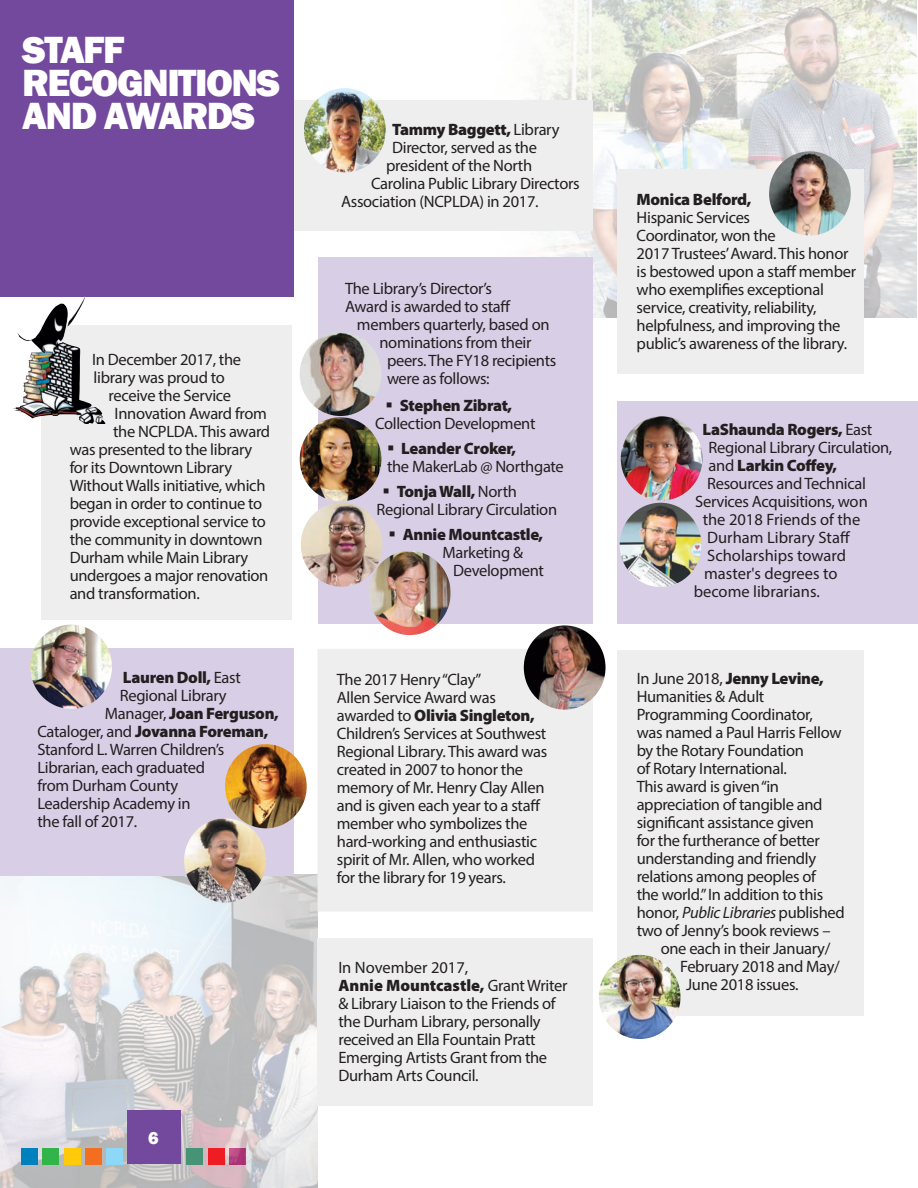
<style>
.page{position:relative;width:918px;height:1188px;background:#fff}
.page>*{position:absolute;margin:0;border:0;box-sizing:border-box;transform-origin:0 0}
.t1{font:800 39px "Franklin Gothic";letter-spacing:-.04em;color:#fff}
.t2{font:800 18px "Franklin Gothic";color:#fff}
.t3{font:16.5px/18px "Myriad Pro";letter-spacing:-.02em;color:#231f20}
.t4{font:900 16.5px "Myriad Pro";letter-spacing:-.02em;color:#231f20}
.t5{font:16.5px "Myriad Pro";color:#231f20}
.s1{font-weight:400}
.s2{font-weight:900}
.s3{font-style:italic}
</style>
<div class="page">
<img style="left:0;top:875px;width:318px;height:313px">
<img style="left:461px;top:0;width:456px;height:318px">
<hr style="left:917px;top:54px;width:1px;height:464px;background:#d2e3db">
<div style="left:275px;top:101px;width:318px;height:130px;background:#eeeeef"></div>
<div style="left:318px;top:257px;width:274px;height:366px;background:#d8cfe6"></div>
<div style="left:208px;top:1148px;width:16px;height:16px;background:#ee1d23"></div>
<div style="left:618px;top:401px;width:300px;height:223px;background:#d8cfe6"></div>
<div style="left:618px;top:650px;width:246px;height:365px;background:#eeeeef"></div>
<div style="left:318px;top:649px;width:275px;height:263px;background:#eeeeef"></div>
<div style="left:21px;top:1148px;width:17px;height:16px;background:#0080bc"></div>
<div style="left:187px;top:1148px;width:16px;height:16px;background:#479376"></div>
<div style="left:86px;top:1148px;width:16px;height:16px;background:#f36e21"></div>
<div style="left:107px;top:1148px;width:16px;height:16px;background:#8dd7f7"></div>
<div style="left:43px;top:1148px;width:16px;height:16px;background:#31b44a"></div>
<div style="left:65px;top:1148px;width:16px;height:16px;background:#feca0a"></div>
<div style="left:127px;top:1110px;width:54px;height:54px;background:#73499d"></div>
<hr style="left:917px;top:998px;width:1px;height:147px;background:#ee1d23">
<div style="left:0;top:0;width:294px;height:297px;background:#73499d"></div>
<div style="left:0;top:648px;width:294px;height:228px;background:#d8cfe6"></div>
<div style="left:318px;top:939px;width:275px;height:167px;background:#eeeeef"></div>
<div style="left:618px;top:169px;width:246px;height:205px;background:#eeeeef"></div>
<img style="left:369px;top:551px;width:82px;height:84px">
<img style="left:769px;top:151px;width:82px;height:85px">
<img style="left:524px;top:625px;width:82px;height:85px">
<img style="left:225px;top:744px;width:82px;height:84px">
<img style="left:184px;top:818px;width:82px;height:85px">
<img style="left:30px;top:625px;width:82px;height:84px">
<img style="left:599px;top:955px;width:82px;height:84px">
<img style="left:621px;top:416px;width:81px;height:85px">
<img style="left:620px;top:503px;width:81px;height:84px">
<img style="left:300px;top:332px;width:81px;height:169px">
<img style="left:301px;top:502px;width:82px;height:85px">
<img style="left:304px;top:88px;width:82px;height:84px">
<div style="left:41px;top:325px;width:251px;height:295px;background:#eeeeef"></div>
<img style="left:13px;top:297px;width:93px;height:127px">
<p class="t1" style="left:22px;top:25px;width:104px">STAFF</p>
<p class="t1" style="left:22px;top:58px;width:260px">RECOGNITIONS</p>
<p class="t1" style="left:22px;top:91px;width:235px">AND AWARDS</p>
<p class="t3" style="left:92px;top:350px;width:151px">In December 2017, the</p>
<p class="t3" style="left:94px;top:368px;width:133px">library was proud to</p>
<p class="t3" style="left:109px;top:386px;width:124px">receive the Service</p>
<p class="t3" style="left:115px;top:404px;width:154px">Innovation Award from</p>
<p class="t3" style="left:113px;top:422px;width:159px">the NCPLDA. This award</p>
<p class="t3" style="left:70px;top:440px;width:184px">was presented to the library</p>
<p class="t3" style="left:70px;top:458px;width:164px">for its Downtown Library</p>
<p class="t3" style="left:70px;top:476px;width:197px">Without Walls initiative, which</p>
<p class="t3" style="left:70px;top:494px;width:194px">began in order to continue to</p>
<p class="t3" style="left:70px;top:512px;width:198px">provide exceptional service to</p>
<p class="t3" style="left:70px;top:530px;width:194px">the community in downtown</p>
<p class="t3" style="left:70px;top:548px;width:180px">Durham while Main Library</p>
<p class="t3" style="left:70px;top:566px;width:200px">undergoes a major renovation</p>
<p class="t3" style="left:70px;top:584px;width:132px">and transformation.</p>
<p class="t4" style="left:123px;top:668px;width:119px">Lauren Doll, <span class="s1">East</span></p>
<p class="t3" style="left:120px;top:686px;width:108px">Regional Library</p>
<p class="t4" style="left:105px;top:704px;width:175px"><span class="s1">Manager,</span> Joan Ferguson,</p>
<p class="t4" style="left:37px;top:722px;width:233px"><span class="s1">Cataloger, and</span> Jovanna Foreman,</p>
<p class="t3" style="left:37px;top:740px;width:188px">Stanford L. Warren Children’s</p>
<p class="t3" style="left:37px;top:758px;width:169px">Librarian, each graduated</p>
<p class="t3" style="left:37px;top:776px;width:142px">from Durham County</p>
<p class="t3" style="left:37px;top:794px;width:155px">Leadership Academy in</p>
<p class="t3" style="left:37px;top:812px;width:101px">the fall of 2017.</p>
<p class="t2" style="left:148px;top:1126px;width:12px">6</p>
<p class="t4" style="left:392px;top:120px;width:169px">Tammy Baggett, <span class="s1">Library</span></p>
<p class="t3" style="left:392px;top:138px;width:146px">Director, served as the</p>
<p class="t3" style="left:386px;top:156px;width:148px">president of the North</p>
<p class="t3" style="left:371px;top:174px;width:210px">Carolina Public Library Directors</p>
<p class="t3" style="left:341px;top:192px;width:199px">Association (NCPLDA) in 2017.</p>
<p class="t3" style="left:345px;top:280px;width:149px">The Library’s Director’s</p>
<p class="t3" style="left:345px;top:298px;width:167px">Award is awarded to staff</p>
<p class="t3" style="left:357px;top:316px;width:194px">members quarterly, based on</p>
<p class="t3" style="left:380px;top:334px;width:154px">nominations from their</p>
<p class="t3" style="left:387px;top:352px;width:171px">peers. The FY18 recipients</p>
<p class="t3" style="left:387px;top:370px;width:104px">were as follows:</p>
<p class="t3" style="left:375px;top:397px;width:162px;text-indent:10px">▪ <span class="s2">Stephen Zibrat,<br></span>Collection Development</p>
<p class="t3" style="left:387px;top:439px;width:178px">▪ <span class="s2">Leander Croker,<br></span>the MakerLab @ Northgate</p>
<p class="t3" style="left:377px;top:482px;width:182px;text-indent:6px">▪ <span class="s2">Tonja Wall,</span> North<br>Regional Library Circulation</p>
<p class="t4" style="left:389px;top:525px;width:156px">▪ Annie Mountcastle,</p>
<p class="t3" style="left:443px;top:543px;width:82px">Marketing &amp;</p>
<p class="t3" style="left:453px;top:561px;width:92px">Development</p>
<p class="t3" style="left:337px;top:670px;width:212px">The 2017 Henry “Clay”<br>Allen Service Award was awarded to <span class="s2">Olivia Singleton,<br></span>Children’s Services at Southwest<br>Regional Library. This award was created in 2007 to honor the memory of Mr. Henry Clay Allen and is given each year to a staff member who symbolizes the hard-working and enthusiastic spirit of Mr. Allen, who worked for the library for 19 years.</p>
<p class="t3" style="left:338px;top:958px;width:231px">In November 2017,<br><span class="s2">Annie Mountcastle,</span> Grant Writer &amp; Library Liaison to the Friends of the Durham Library, personally received an Ella Fountain Pratt<br>Emerging Artists Grant from the<br>Durham Arts Council.</p>
<p class="t3" style="left:637px;top:190px;width:221px"><span class="s2">Monica Belford,<br></span>Hispanic Services<br>Coordinator, won the<br>2017 Trustees’ Award. This honor is bestowed upon a staff member who exemplifies exceptional service, creativity, reliability, helpfulness, and improving the public’s awareness of the library.</p>
<p class="t4" style="left:703px;top:420px;width:171px">LaShaunda Rogers, <span class="s1">East</span></p>
<p class="t3" style="left:709px;top:438px;width:185px">Regional Library Circulation,</p>
<p class="t4" style="left:709px;top:456px;width:130px"><span class="s1">and</span> Larkin Coffey,</p>
<p class="t3" style="left:707px;top:474px;width:160px">Resources and Technical</p>
<p class="t3" style="left:695px;top:492px;width:174px">Services Acquisitions, won</p>
<p class="t5" style="left:703px;top:509px;width:159px">the 2018 Friends of the</p>
<p class="t5" style="left:707px;top:527px;width:145px">Durham Library Staff</p>
<p class="t5" style="left:707px;top:545px;width:140px">Scholarships toward</p>
<p class="t5" style="left:704px;top:564px;width:135px">master's degrees to</p>
<p class="t5" style="left:694px;top:582px;width:128px">become librarians.</p>
<p class="t4" style="left:637px;top:669px;width:189px"><span class="s1">In June 2018,</span> Jenny Levine,</p>
<p class="t3" style="left:637px;top:687px;width:129px">Humanities &amp; Adult</p>
<p class="t3" style="left:637px;top:705px;width:178px">Programming Coordinator,</p>
<p class="t3" style="left:637px;top:723px;width:206px">was named a Paul Harris Fellow</p>
<p class="t3" style="left:637px;top:741px;width:169px">by the Rotary Foundation</p>
<p class="t3" style="left:637px;top:759px;width:152px">of Rotary International.</p>
<p class="t3" style="left:637px;top:777px;width:144px">This award is given “in</p>
<p class="t3" style="left:637px;top:795px;width:187px">appreciation of tangible and</p>
<p class="t3" style="left:637px;top:813px;width:179px">significant assistance given</p>
<p class="t3" style="left:637px;top:831px;width:185px">for the furtherance of better</p>
<p class="t3" style="left:637px;top:849px;width:181px">understanding and friendly</p>
<p class="t3" style="left:637px;top:867px;width:181px">relations among peoples of</p>
<p class="t3" style="left:637px;top:885px;width:188px">the world.” In addition to this</p>
<p class="t3" style="left:637px;top:903px;width:210px">honor, <span class="s3">Public Libraries</span> published</p>
<p class="t3" style="left:637px;top:921px;width:195px">two of Jenny’s book reviews –</p>
<p class="t3" style="left:661px;top:939px;width:171px">one each in their January/</p>
<p class="t3" style="left:680px;top:957px;width:161px">February 2018 and May/</p>
<p class="t3" style="left:686px;top:975px;width:114px">June 2018 issues.</p>
</div>
